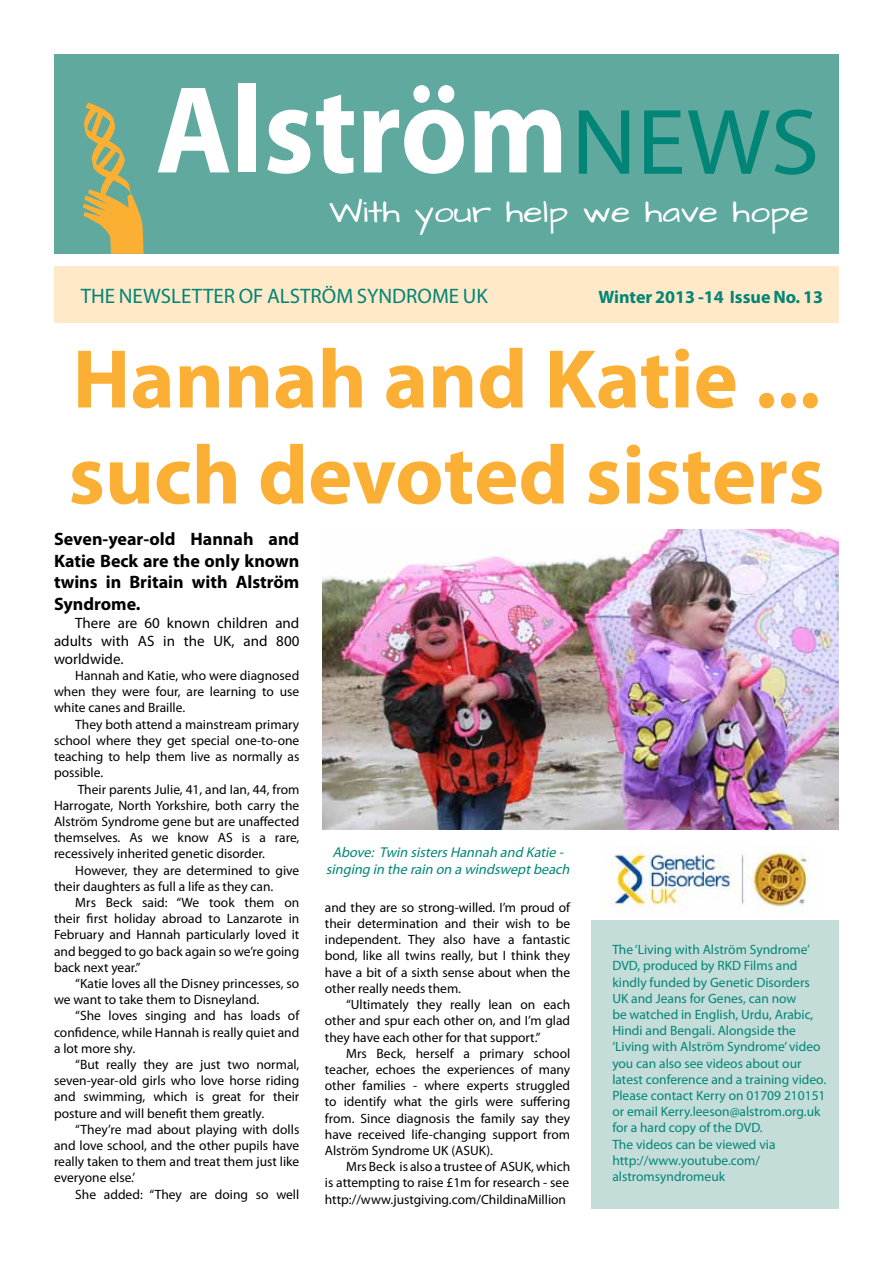
<style>
.page{position:relative;width:893px;height:1263px;background:#fff}
.page>*{position:absolute;margin:0;border:0;box-sizing:border-box;transform-origin:0 0}
.t1{font:700 125.25px "Myriad Pro";color:#fff;scale:.93 1}
.t2{font:700 84px/96px "Myriad Pro";color:#fbaf34}
.t3{font:31.5px "Architects Daughter";color:#fff;scale:1.13 1}
.t4{font:21px "Myriad Pro";color:#008576}
.t5{font:700 18px/21.6px "Myriad Pro";color:#000;text-align:justify}
.t6{font:700 18px "Myriad Pro";color:#008576}
.t7{font:15px/18px "Myriad Pro";color:#000;text-align:justify}
.t8{font:italic 14.25px/17.1px "Myriad Pro";color:#008576;text-align:center}
.t9{font:13.5px/16.2px "Myriad Pro";color:#000;text-align:justify}
.t10{font:13.5px/16.2px "Myriad Pro";color:#008576}
.s1{font-weight:400;font-size:93.9px;color:#008576}
</style>
<div class="page">
<div style="left:54px;top:54px;width:785px;height:200px;background:#5fa99f"></div>
<div style="left:54px;top:267px;width:785px;height:56px;background:#ffe9c9"></div>
<img style="left:323px;top:529px;width:516px;height:300px">
<div style="left:591px;top:921px;width:248px;height:288px;background:#c5ddd9"></div>
<svg style="left:83px;top:103px;width:61px;height:151px"></svg>
<img style="left:602px;top:846px;width:207px;height:66px">
<h1 class="t1" style="left:156px;top:49px;width:715px">Alström<span class="s1">NEWS</span></h1>
<h3 class="t3" style="left:329px;top:191px;width:426px">With your help we have hope</h3>
<h3 class="t4" style="left:81px;top:283px;width:409px">THE NEWSLETTER OF ALSTRÖM SYNDROME UK</h3>
<h3 class="t6" style="left:599px;top:285px;width:226px">Winter 2013 -14 Issue No. 13</h3>
<h2 class="t2" style="left:68px;top:328px;width:758px">Hannah and Katie ... such devoted sisters</h2>
<h3 class="t5" style="left:54px;top:528px;width:247px">Seven-year-old Hannah and Katie Beck are the only known twins in Britain with Alström Syndrome.</h3>
<p class="t7" style="left:54px;top:614px;width:247px;text-indent:21px">There are 60 known children and adults with AS in the UK, and 800 worldwide.</p>
<p class="t9" style="left:54px;top:667px;width:247px;text-indent:21px">Hannah and Katie, who were diagnosed when they were four, are learning to use white canes and Braille.</p>
<p class="t9" style="left:54px;top:716px;width:247px;text-indent:21px">They both attend a mainstream primary school where they get special one-to-one teaching to help them live as normally as possible.</p>
<p class="t9" style="left:54px;top:781px;width:247px;text-indent:24px">Their parents Julie, 41, and Ian, 44, from Harrogate, North Yorkshire, both carry the Alström Syndrome gene but are unaffected themselves. As we know AS is a rare, recessively inherited genetic disorder.</p>
<p class="t9" style="left:54px;top:862px;width:247px;text-indent:21px">However, they are determined to give their daughters as full a life as they can.</p>
<p class="t9" style="left:54px;top:894px;width:247px;text-indent:21px">Mrs Beck said: “We took them on their first holiday abroad to Lanzarote in February and Hannah particularly loved it and begged to go back again so we’re going back next year.”</p>
<p class="t9" style="left:54px;top:975px;width:247px;text-indent:21px">“Katie loves all the Disney princesses, so we want to take them to Disneyland.</p>
<p class="t9" style="left:54px;top:1007px;width:247px;text-indent:21px">“She loves singing and has loads of confidence, while Hannah is really quiet and a lot more shy.</p>
<p class="t9" style="left:54px;top:1056px;width:247px;text-indent:21px">“But really they are just two normal, seven-year-old girls who love horse riding and swimming, which is great for their posture and will benefit them greatly.</p>
<p class="t9" style="left:54px;top:1121px;width:247px;text-indent:21px">“They’re mad about playing with dolls and love school, and the other pupils have really taken to them and treat them just like everyone else.’</p>
<p class="t9" style="left:75px;top:1186px;width:226px">She added: “They are doing so well</p>
<p class="t8" style="left:326px;top:843px;width:249px">Above: Twin sistersHannah and Katie - singing in the rain on a windsweptbeach</p>
<p class="t9" style="left:325px;top:899px;width:247px">and they are so strong-willed. I’m proud of their determination and their wish to be independent. They also have a fantastic bond, like all twins really, but I think they have a bit of a sixth sense about when the other really needs them.</p>
<p class="t9" style="left:325px;top:996px;width:247px;text-indent:21px">“Ultimately they really lean on each other and spur each other on, and I’m glad they have each other for that support.”</p>
<p class="t9" style="left:325px;top:1045px;width:247px;text-indent:21px">Mrs Beck, herself a primary school teacher, echoes the experiences of many other families - where experts struggled to identify what the girls were suffering from. Since diagnosis the family say they have received life-changing support from Alström Syndrome UK (ASUK).</p>
<p class="t9" style="left:325px;top:1158px;width:247px;text-indent:21px">Mrs Beck is also a trustee of ASUK, which is attempting to raise £1m for research - see http://www.justgiving.com/ChildinaMillion</p>
<p class="t10" style="left:612px;top:941px;width:215px">The ‘Living with Alström Syndrome’<br>DVD, produced by RKD Films and kindly funded by Genetic Disorders<br>UK and Jeans for Genes, can now<br>be watched in English, Urdu, Arabic,<br>Hindi and Bengali. Alongside the ‘Living with Alström Syndrome’ video you can also see videos about our latest conference and a training video.<br>Please contact Kerry on 01709 210151 or email Kerry.leeson@alstrom.org.uk for a hard copy of the DVD.<br>The videos can be viewed via http://www.youtube.com/ alstromsyndromeuk</p>
</div>
